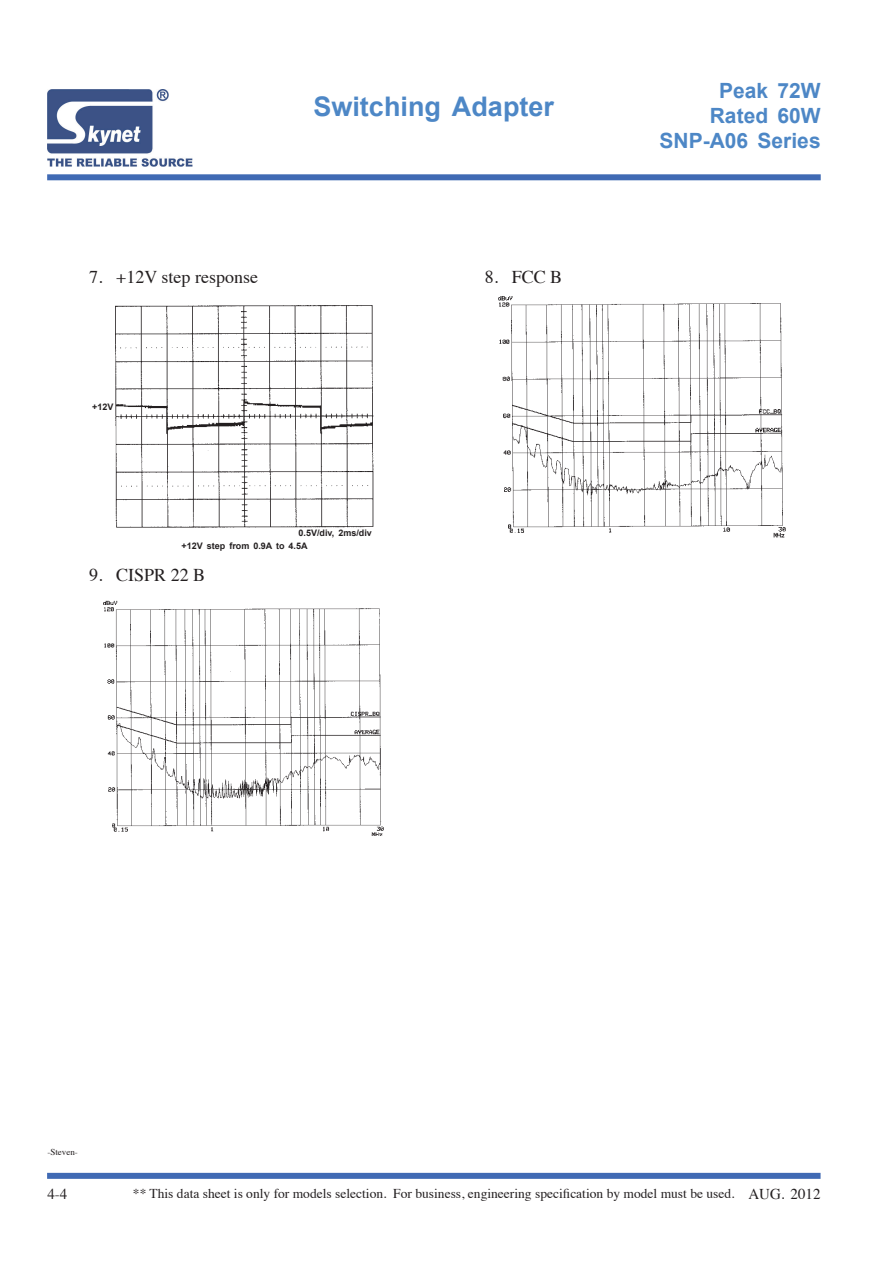
<style>
.page{position:relative;width:893px;height:1263px;background:#fff}
.page>*{position:absolute;margin:0;border:0;box-sizing:border-box;transform-origin:0 0}
.t1{font:700 27px "Arial";color:#4d87c6}
.t2{font:700 21px/25.2px "Arial";color:#4d87c6;text-align:right}
.t3{font:18px "Times";color:#231f20}
.t4{font:15px "Times";color:#231f20}
.t5{font:13.5px "Times";color:#231f20}
.t6{font:700 9px/13.2px "Arial";color:#231f20}
.t7{font:9px "Times";color:#231f20}
</style>
<div class="page">
<div style="left:47px;top:1173px;width:773px;height:6px;background:#406ab4"></div>
<div style="left:47px;top:174px;width:774px;height:6px;background:#406ab4"></div>
<img style="left:47px;top:89px;width:146px;height:78px">
<img style="left:116px;top:305px;width:257px;height:222px">
<img style="left:498px;top:297px;width:287px;height:240px">
<img style="left:104px;top:601px;width:279px;height:235px">
<h1 class="t1" style="left:313px;top:89px;width:242px">Switching Adapter</h1>
<h3 class="t3" style="left:89px;top:260px;width:170px">7. +12V step response</h3>
<p class="t6" style="left:92px;top:400px;width:23px">+12V</p>
<h3 class="t3" style="left:485px;top:260px;width:79px">8. FCC B</h3>
<p class="t6" style="left:182px;top:526px;width:192px;text-indent:117px">0.5V/div, 2ms/div +12V step from 0.9A to 4.5A</p>
<h3 class="t3" style="left:89px;top:558px;width:118px">9. CISPR 22 B</h3>
<h2 class="t2" style="left:660px;top:78px;width:163px">Peak 72W<br>Rated 60W<br>SNP-A06 Series</h2>
<p class="t7" style="left:47px;top:1143px;width:32px">-Steven-</p>
<p class="t4" style="left:47px;top:1180px;width:21px">4-4</p>
<p class="t5" style="left:133px;top:1181px;width:603px">** This data sheet is only for models selection. For business, engineering specification by model must be used.</p>
<p class="t4" style="left:748px;top:1180px;width:74px">AUG. 2012</p>
</div>
